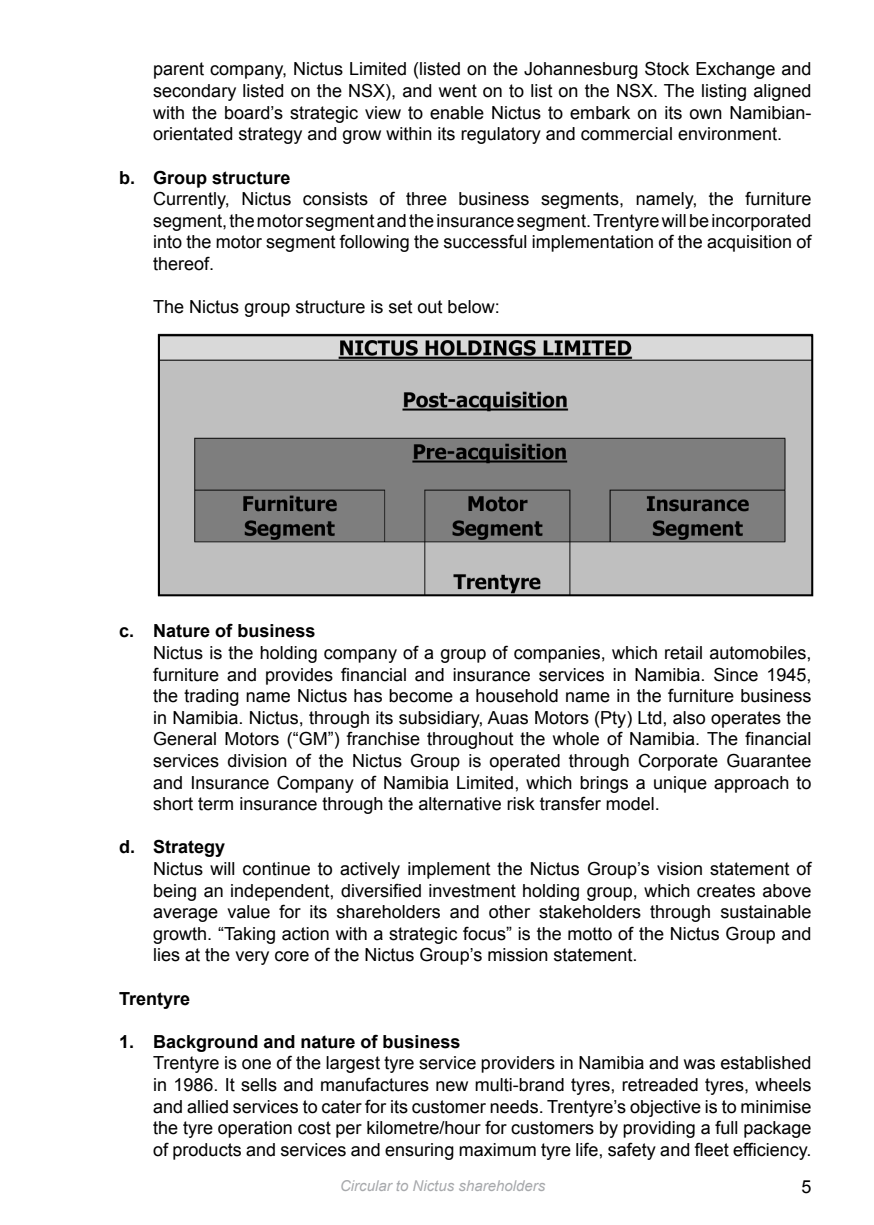
<style>
.page{position:relative;width:874px;height:1225px;background:#fff}
.page>*{position:absolute;margin:0;border:0;box-sizing:border-box;transform-origin:0 0}
.t1{font:18px/21.6px "Arial";color:#000;text-align:justify}
.t2{font:700 18px "Arial";color:#000}
.t3{font:italic 15px "Arial";color:#a7a9ac}
</style>
<div class="page">
<img style="left:157px;top:333px;width:657px;height:264px">
<div style="left:158px;top:334px;width:654px;height:262px;border:2px solid #000"></div>
<p class="t1" style="left:153px;top:59px;width:659px">parent company, Nictus Limited (listed on the Johannesburg Stock Exchange and secondary listed on the NSX), and went on to list on the NSX. The listing aligned with the board’s strategic view to enable Nictus to embark on its own Namibian&shy;orientated strategy and grow within its regulatory and commercial environment.</p>
<p class="t2" style="left:119px;top:165px;width:173px">b. Group structure</p>
<p class="t1" style="left:153px;top:188px;width:659px">Currently, Nictus consists of three business segments, namely, the furniture segment, the motor segment and the insurance segment. Trentyre will be incorporated into the motor segment following the successful implementation of the acquisition of thereof.</p>
<p class="t1" style="left:153px;top:296px;width:348px">The Nictus group structure is set out below:</p>
<p class="t2" style="left:119px;top:619px;width:198px">c. Nature of business</p>
<p class="t1" style="left:153px;top:642px;width:659px">Nictus is the holding company of a group of companies, which retail automobiles, furniture and provides financial and insurance services in Namibia. Since 1945, the trading name Nictus has become a household name in the furniture business in Namibia. Nictus, through its subsidiary, Auas Motors (Pty) Ltd, also operates the General Motors (“GM”) franchise throughout the whole of Namibia. The financial services division of the Nictus Group is operated through Corporate Guarantee and Insurance Company of Namibia Limited, which brings a unique approach to short term insurance through the alternative risk transfer model.</p>
<p class="t2" style="left:119px;top:835px;width:108px">d. Strategy</p>
<p class="t1" style="left:153px;top:858px;width:659px">Nictus will continue to actively implement the Nictus Group’s vision statement of being an independent, diversified investment holding group, which creates above average value for its shareholders and other stakeholders through sustainable growth. “Taking action with a strategic focus” is the motto of the Nictus Group and lies at the very core of the Nictus Group’s mission statement.</p>
<p class="t2" style="left:119px;top:986px;width:73px">Trentyre</p>
<p class="t2" style="left:119px;top:1029px;width:343px">1. Background and nature of business</p>
<p class="t1" style="left:153px;top:1052px;width:659px">Trentyre is one of the largest tyre service providers in Namibia and was established in 1986. It sells and manufactures new multi-brand tyres, retreaded tyres, wheels and allied services to cater for its customer needs. Trentyre’s objective is to minimise the tyre operation cost per kilometre/hour for customers by providing a full package of products and services and ensuring maximum tyre life, safety and fleet efficiency.</p>
<p class="t3" style="left:340px;top:1175px;width:207px">Circular to Nictus shareholders</p>
</div>
